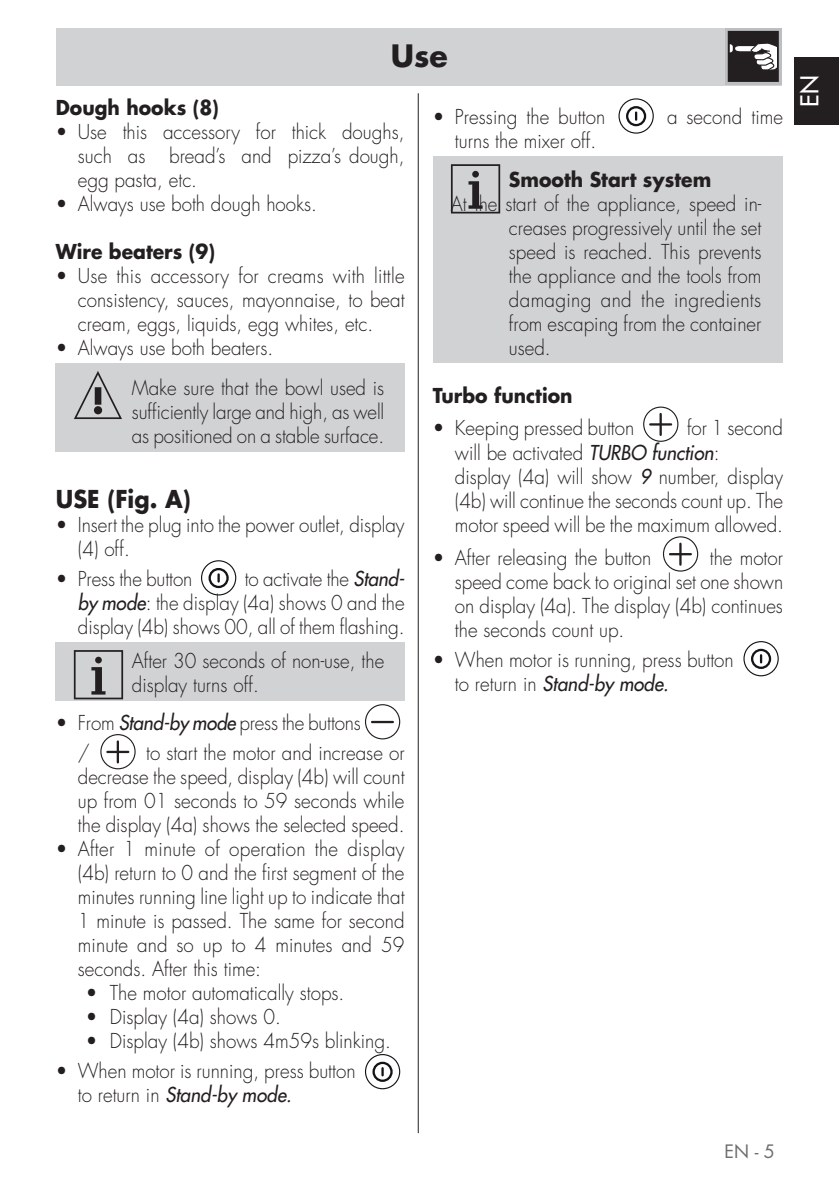
<style>
.page{position:relative;width:839px;height:1190px;background:#fff}
.page>*{position:absolute;margin:0;border:0;box-sizing:border-box;transform-origin:0 0}
.Testo{font:700 30px "Futura Std";color:#231f20}
.testo_tab{font:700 24px "Futura Std";color:#231f20;scale:.94 1}
.t1{font:500 24px "Futura Std";color:#fff}
.testo_tab-2{font:300 20px/24px "Futura Std";color:#231f20;text-align:justify;scale:.94 1}
.testo_tab-3{font:700 20px "Futura Std";color:#231f20;scale:.94 1}
.t2{font:18px "Futura Std";color:#6c6d70}
.s1{font-weight:500;font-style:italic}
</style>
<div class="page">
<hr style="left:418px;top:93px;width:1px;height:1040px;background:#231f20">
<div style="left:56px;top:28px;width:726px;height:58px;background:#d1d2d4"></div>
<div style="left:794px;top:57px;width:45px;height:68px;background:#231f20"></div>
<svg style="left:725px;top:28px;width:56px;height:57px"></svg>
<svg style="left:728px;top:31px;width:51px;height:51px;background:#4e4b4b"></svg>
<div style="left:56px;top:363px;width:349px;height:88px;background:#d1d2d4"></div>
<svg style="left:74px;top:371px;width:48px;height:48px"></svg>
<svg style="left:202px;top:561px;width:34px;height:34px"></svg>
<div style="left:201px;top:560px;width:35px;height:35px;border:1px solid #111516;border-radius:50%"></div>
<div style="left:208px;top:568px;width:21px;height:20px;border:2px solid #111516;border-radius:50%"></div>
<svg style="left:217px;top:574px;width:3px;height:7px"></svg>
<div style="left:56px;top:642px;width:349px;height:58px;background:#d1d2d4"></div>
<svg style="left:74px;top:650px;width:49px;height:49px"></svg>
<div style="left:365px;top:704px;width:35px;height:35px;border:1px solid #231f20;border-radius:50%"></div>
<hr style="left:372px;top:721px;width:21px;height:2px;background:#231f20">
<svg style="left:101px;top:735px;width:34px;height:34px"></svg>
<div style="left:100px;top:734px;width:36px;height:35px;border:1px solid #231f20;border-radius:50%"></div>
<hr style="left:117px;top:741px;width:2px;height:21px;background:#231f20">
<hr style="left:107px;top:751px;width:21px;height:2px;background:#231f20">
<svg style="left:365px;top:1054px;width:35px;height:35px"></svg>
<div style="left:365px;top:1054px;width:35px;height:35px;border:1px solid #111516;border-radius:50%"></div>
<div style="left:372px;top:1062px;width:21px;height:20px;border:2px solid #111516;border-radius:50%"></div>
<svg style="left:381px;top:1068px;width:3px;height:7px"></svg>
<svg style="left:619px;top:99px;width:34px;height:34px"></svg>
<div style="left:618px;top:98px;width:36px;height:36px;border:1px solid #111516;border-radius:50%"></div>
<div style="left:626px;top:106px;width:20px;height:20px;border:2px solid #111516;border-radius:50%"></div>
<svg style="left:635px;top:113px;width:2px;height:7px"></svg>
<div style="left:433px;top:156px;width:349px;height:207px;background:#d1d2d4"></div>
<svg style="left:451px;top:164px;width:49px;height:49px"></svg>
<div style="left:643px;top:407px;width:35px;height:35px;border:1px solid #231f20;border-radius:50%"></div>
<hr style="left:659px;top:414px;width:3px;height:21px;background:#231f20">
<hr style="left:650px;top:423px;width:21px;height:3px;background:#231f20">
<svg style="left:663px;top:537px;width:35px;height:34px"></svg>
<div style="left:663px;top:536px;width:35px;height:36px;border:1px solid #231f20;border-radius:50%"></div>
<hr style="left:679px;top:544px;width:2px;height:21px;background:#231f20">
<hr style="left:670px;top:553px;width:21px;height:2px;background:#231f20">
<svg style="left:744px;top:642px;width:34px;height:34px"></svg>
<div style="left:743px;top:641px;width:36px;height:35px;border:1px solid #111516;border-radius:50%"></div>
<div style="left:751px;top:649px;width:20px;height:20px;border:2px solid #111516;border-radius:50%"></div>
<svg style="left:760px;top:655px;width:2px;height:7px"></svg>
<p class="Testo" style="left:391px;top:35px;width:59px">Use</p>
<p class="testo_tab-3" style="left:56px;top:94px;width:175px">Dough hooks (8)</p>
<p class="testo_tab-2" style="left:78px;top:120px;width:349px;text-indent:-22px">• Use this accessory for thick doughs, such as bread’s and pizza’s dough, egg pasta, etc.</p>
<p class="testo_tab-2" style="left:56px;top:192px;width:279px">• Always use both dough hooks.</p>
<p class="testo_tab-3" style="left:56px;top:238px;width:171px">Wire beaters (9)</p>
<p class="testo_tab-2" style="left:78px;top:264px;width:349px;text-indent:-22px">• Use this accessory for creams with little consistency, sauces, mayonnaise, to beat cream, eggs, liquids, egg whites, etc.</p>
<p class="testo_tab-2" style="left:56px;top:336px;width:233px">• Always use both beaters.</p>
<p class="testo_tab-2" style="left:132px;top:377px;width:270px">Make sure that the bowl used is sufficiently large and high, as well as positioned on a stable surface.</p>
<p class="testo_tab" style="left:56px;top:483px;width:145px">USE (Fig. A)</p>
<p class="testo_tab-2" style="left:78px;top:513px;width:349px;text-indent:-22px">• Insert the plug into the power outlet, display (4) off.</p>
<p class="testo_tab-2" style="left:56px;top:567px;width:147px">• Press the button</p>
<p class="testo_tab-2" style="left:78px;top:567px;width:349px;text-indent:167px">to activate the <span class="s1">Stand&shy;by mode</span>: the display (4a) shows 0 and the display (4b) shows 00, all of them flashing.</p>
<p class="testo_tab-2" style="left:132px;top:649px;width:270px">After 30 seconds of non-use, the display turns off.</p>
<p class="testo_tab-2" style="left:78px;top:708px;width:303px;line-height:30px;text-indent:-22px">• From <span class="s1">Stand-by mode</span> press the buttons /</p>
<p class="testo_tab-2" style="left:78px;top:741px;width:349px;text-indent:68px">to start the motor and increase or decrease the speed, display (4b) will count up from 01 seconds to 59 seconds while the display (4a) shows the selected speed.</p>
<p class="testo_tab-2" style="left:78px;top:837px;width:349px;text-indent:-22px">• After 1 minute of operation the display (4b) return to 0 and the first segment of the minutes running line light up to indicate that 1 minute is passed. The same for second minute and so up to 4 minutes and 59 seconds. After this time:</p>
<p class="testo_tab-2" style="left:86px;top:981px;width:277px">• The motor automatically stops.</p>
<p class="testo_tab-2" style="left:86px;top:1005px;width:209px">• Display (4a) shows 0.</p>
<p class="testo_tab-2" style="left:86px;top:1029px;width:326px">• Display (4b) shows 4m59s blinking.</p>
<p class="testo_tab-2" style="left:78px;top:1059px;width:297px;text-indent:-22px">• When motor is running, press button to return in <span class="s1">Stand-by mode.</span></p>
<p class="testo_tab-2" style="left:433px;top:106px;width:185px">• Pressing the button</p>
<p class="testo_tab-2" style="left:667px;top:106px;width:125px">a second time</p>
<p class="testo_tab-2" style="left:455px;top:130px;width:152px">turns the mixer off.</p>
<p class="testo_tab-3" style="left:509px;top:166px;width:217px">Smooth Start system</p>
<p class="testo_tab-2" style="left:509px;top:192px;width:270px;text-indent:-58px">At the start of the appliance, speed in&shy;creases progressively until the set speed is reached. This prevents the appliance and the tools from damaging and the ingredients from escaping from the container used.</p>
<p class="testo_tab-3" style="left:433px;top:382px;width:150px">Turbo function</p>
<p class="testo_tab-2" style="left:433px;top:417px;width:216px">• Keeping pressed button</p>
<p class="testo_tab-2" style="left:455px;top:416px;width:350px;line-height:25px;text-indent:232px">for 1 second will be activated <span class="s1">TURBO function</span>:</p>
<p class="testo_tab-2" style="left:455px;top:466px;width:351px">display (4a) will show <span class="s1">9</span> number, display (4b) will continue the seconds count up. The motor speed will be the maximum allowed.</p>
<p class="testo_tab-2" style="left:433px;top:546px;width:234px">• After releasing the button</p>
<p class="testo_tab-2" style="left:455px;top:546px;width:351px;text-indent:255px">the motor speed come back to original set one shown on display (4a). The display (4b) continues the seconds count up.</p>
<p class="testo_tab-2" style="left:455px;top:648px;width:298px;text-indent:-22px">• When motor is running, press button to return in <span class="s1">Stand-by mode.</span></p>
<p class="t2" style="left:724px;top:1139px;width:52px">EN - 5</p>
<p class="t1" style="left:794px;top:107px;width:33px;rotate:-90deg">EN</p>
</div>
